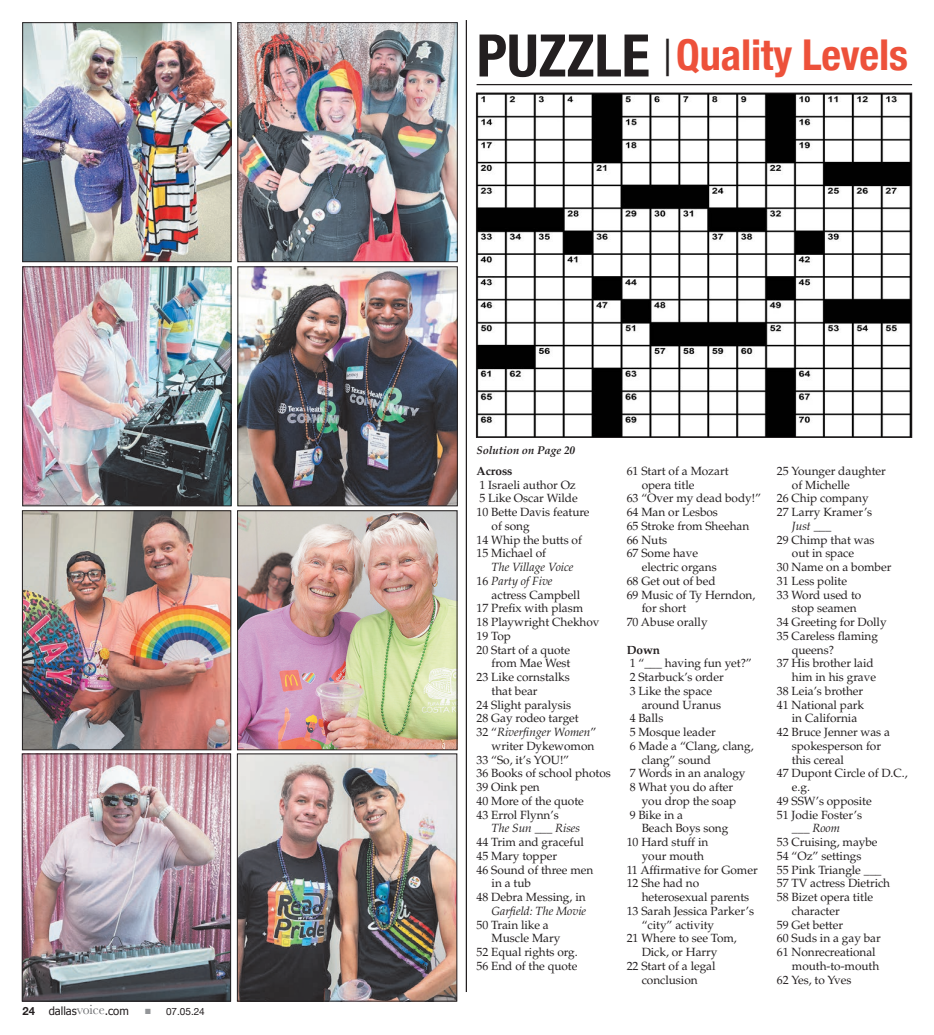
<style>
.page{position:relative;width:934px;height:1035px;background:#fff}
.page>*{position:absolute;margin:0;border:0;box-sizing:border-box;transform-origin:0 0}
.t1{font:700 condensed 58.75px "Helvetica Neue";letter-spacing:-.005em;color:#231f20}
.t2{font:700 condensed 42.5px "Helvetica Neue";letter-spacing:-.005em;color:#ed513a}
.t3{font:11.88px "Palatino LT Std";letter-spacing:-.005em;color:#231f20}
.t4{font:italic 11.88px/13.8px "Palatino LT Std";letter-spacing:-.005em;color:#231f20}
.t5{font:700 11.88px "Palatino LT Std";letter-spacing:-.005em;color:#231f20}
.t6{font:11.25px "Tahoma";letter-spacing:-.005em;color:#231f20}
.t7{font:italic 700 11.25px "Palatino LT Std";letter-spacing:-.005em;color:#231f20}
.t8{font:10px "Helvetica Neue";color:#231f20}
.s1{font-family:"Helvetica Neue";font-weight:700}
.s2{font-family:"Baskerville";font-size:13.75px;color:#6c6d70}
.s3{color:#939598}
.s4{font-weight:400;font-stretch:normal;font-size:37.5px}
.s5{font-style:normal}
</style>
<div class="page">
<img style="left:24px;top:24px;width:205px;height:236px">
<div style="left:22px;top:22px;width:209px;height:240px;border:1px solid #231f20"></div>
<img style="left:240px;top:24px;width:215px;height:236px">
<div style="left:238px;top:22px;width:219px;height:240px;border:1px solid #231f20"></div>
<img style="left:25px;top:269px;width:204px;height:235px">
<div style="left:23px;top:267px;width:208px;height:239px;border:1px solid #231f20"></div>
<img style="left:240px;top:269px;width:215px;height:235px">
<div style="left:238px;top:267px;width:219px;height:239px;border:1px solid #231f20"></div>
<img style="left:24px;top:513px;width:205px;height:235px">
<div style="left:22px;top:511px;width:209px;height:239px;border:1px solid #231f20"></div>
<img style="left:239px;top:513px;width:216px;height:235px">
<div style="left:237px;top:511px;width:220px;height:239px;border:1px solid #231f20"></div>
<img style="left:24px;top:756px;width:205px;height:243px">
<div style="left:22px;top:754px;width:209px;height:247px;border:1px solid #231f20"></div>
<img style="left:239px;top:756px;width:216px;height:243px">
<div style="left:237px;top:754px;width:220px;height:247px;border:1px solid #231f20"></div>
<img style="left:478px;top:95px;width:432px;height:341px">
<div style="left:476px;top:93px;width:436px;height:345px;border:1px solid #231f20"></div>
<hr style="left:476px;top:84px;width:436px;height:1px;background:#231f20">
<hr style="left:466px;top:20px;width:1px;height:972px;background:#231f20">
<p class="t6" style="left:22px;top:1003px;width:108px"><span class="s1">24</span> dallas<span class="s2">voice</span>.com</p>
<p class="t8" style="left:145px;top:1004px;width:61px"><span class="s3">■</span> 07.05.24</p>
<h1 class="t1" style="left:476px;top:7px;width:197px">PUZZLE <span class="s4">|</span></h1>
<h2 class="t2" style="left:676px;top:20px;width:233px">Quality Levels</h2>
<p class="t7" style="left:476px;top:443px;width:100px">Solution on Page 20</p>
<p class="t5" style="left:476px;top:464px;width:37px">Across</p>
<p class="t3" style="left:479px;top:478px;width:98px">1 Israeli author Oz</p>
<p class="t3" style="left:479px;top:491px;width:100px">5 Like Oscar Wilde</p>
<p class="t3" style="left:476px;top:505px;width:115px">10 Bette Davis feature</p>
<p class="t3" style="left:491px;top:519px;width:40px">of song</p>
<p class="t3" style="left:476px;top:533px;width:107px">14 Whip the butts of</p>
<p class="t3" style="left:476px;top:546px;width:71px">15 Michael of</p>
<p class="t4" style="left:476px;top:560px;width:98px;text-indent:15px">The Village Voice<br><span class="s5">16</span> Party of Five</p>
<p class="t3" style="left:491px;top:588px;width:90px">actress Campbell</p>
<p class="t3" style="left:476px;top:601px;width:108px">17 Prefix with plasm</p>
<p class="t3" style="left:476px;top:615px;width:124px">18 Playwright Chekhov</p>
<p class="t3" style="left:476px;top:629px;width:36px">19 Top</p>
<p class="t3" style="left:476px;top:643px;width:95px">20 Start of a quote</p>
<p class="t3" style="left:491px;top:656px;width:80px">from Mae West</p>
<p class="t3" style="left:476px;top:670px;width:95px">23 Like cornstalks</p>
<p class="t3" style="left:491px;top:684px;width:47px">that bear</p>
<p class="t3" style="left:476px;top:698px;width:96px">24 Slight paralysis</p>
<p class="t3" style="left:476px;top:711px;width:104px">28 Gay rodeo target</p>
<p class="t4" style="left:476px;top:725px;width:121px"><span class="s5">32 “</span>Riverfinger Women<span class="s5">”</span></p>
<p class="t3" style="left:491px;top:739px;width:104px">writer Dykewomon</p>
<p class="t3" style="left:476px;top:753px;width:94px">33 “So, it’s YOU!”</p>
<p class="t3" style="left:476px;top:766px;width:136px">36 Books of school photos</p>
<p class="t3" style="left:476px;top:780px;width:65px">39 Oink pen</p>
<p class="t3" style="left:476px;top:794px;width:109px">40 More of the quote</p>
<p class="t3" style="left:476px;top:808px;width:84px">43 Errol Flynn’s</p>
<p class="t4" style="left:491px;top:822px;width:90px">The Sun ___ Rises</p>
<p class="t3" style="left:476px;top:835px;width:109px">44 Trim and graceful</p>
<p class="t3" style="left:476px;top:849px;width:82px">45 Mary topper</p>
<p class="t3" style="left:476px;top:863px;width:118px">46 Sound of three men</p>
<p class="t3" style="left:491px;top:876px;width:41px">in a tub</p>
<p class="t3" style="left:476px;top:890px;width:111px">48 Debra Messing, in</p>
<p class="t4" style="left:491px;top:904px;width:96px">Garfield: The Movie</p>
<p class="t3" style="left:476px;top:918px;width:74px">50 Train like a</p>
<p class="t3" style="left:491px;top:931px;width:70px">Muscle Mary</p>
<p class="t3" style="left:476px;top:945px;width:103px">52 Equal rights org.</p>
<p class="t3" style="left:476px;top:959px;width:102px">56 End of the quote</p>
<p class="t3" style="left:627px;top:464px;width:103px">61 Start of a Mozart</p>
<p class="t3" style="left:642px;top:478px;width:54px">opera title</p>
<p class="t3" style="left:627px;top:491px;width:136px">63 “Over my dead body!”</p>
<p class="t3" style="left:627px;top:505px;width:93px">64 Man or Lesbos</p>
<p class="t3" style="left:627px;top:519px;width:124px">65 Stroke from Sheehan</p>
<p class="t3" style="left:627px;top:533px;width:42px">66 Nuts</p>
<p class="t3" style="left:627px;top:546px;width:73px">67 Some have</p>
<p class="t3" style="left:642px;top:560px;width:76px">electric organs</p>
<p class="t3" style="left:627px;top:574px;width:90px">68 Get out of bed</p>
<p class="t3" style="left:627px;top:588px;width:130px">69 Music of Ty Herndon,</p>
<p class="t3" style="left:642px;top:601px;width:46px">for short</p>
<p class="t3" style="left:627px;top:615px;width:82px">70 Abuse orally</p>
<p class="t5" style="left:627px;top:643px;width:35px">Down</p>
<p class="t3" style="left:630px;top:656px;width:124px">1 “___ having fun yet?”</p>
<p class="t3" style="left:630px;top:670px;width:96px">2 Starbuck’s order</p>
<p class="t3" style="left:630px;top:684px;width:84px">3 Like the space</p>
<p class="t3" style="left:642px;top:698px;width:81px">around Uranus</p>
<p class="t3" style="left:630px;top:711px;width:35px">4 Balls</p>
<p class="t3" style="left:630px;top:725px;width:88px">5 Mosque leader</p>
<p class="t3" style="left:630px;top:739px;width:125px">6 Made a “Clang, clang,</p>
<p class="t3" style="left:642px;top:753px;width:71px">clang” sound</p>
<p class="t3" style="left:630px;top:766px;width:117px">7 Words in an analogy</p>
<p class="t3" style="left:630px;top:780px;width:105px">8 What you do after</p>
<p class="t3" style="left:642px;top:794px;width:96px">you drop the soap</p>
<p class="t3" style="left:630px;top:808px;width:55px">9 Bike in a</p>
<p class="t3" style="left:642px;top:821px;width:88px">Beach Boys song</p>
<p class="t3" style="left:627px;top:835px;width:83px">10 Hard stuff in</p>
<p class="t3" style="left:642px;top:849px;width:64px">your mouth</p>
<p class="t3" style="left:627px;top:863px;width:132px">11 Affirmative for Gomer</p>
<p class="t3" style="left:627px;top:876px;width:74px">12 She had no</p>
<p class="t3" style="left:642px;top:890px;width:109px">heterosexual parents</p>
<p class="t3" style="left:627px;top:904px;width:129px">13 Sarah Jessica Parker’s</p>
<p class="t3" style="left:642px;top:918px;width:74px">“city” activity</p>
<p class="t3" style="left:627px;top:931px;width:112px">21 Where to see Tom,</p>
<p class="t3" style="left:642px;top:945px;width:77px">Dick, or Harry</p>
<p class="t3" style="left:627px;top:959px;width:90px">22 Start of a legal</p>
<p class="t3" style="left:642px;top:973px;width:57px">conclusion</p>
<p class="t3" style="left:777px;top:464px;width:111px">25 Younger daughter</p>
<p class="t3" style="left:792px;top:478px;width:59px">of Michelle</p>
<p class="t3" style="left:777px;top:491px;width:93px">26 Chip company</p>
<p class="t3" style="left:777px;top:505px;width:97px">27 Larry Kramer’s</p>
<p class="t4" style="left:792px;top:519px;width:41px">Just ___</p>
<p class="t3" style="left:777px;top:533px;width:99px">29 Chimp that was</p>
<p class="t3" style="left:792px;top:546px;width:64px">out in space</p>
<p class="t3" style="left:777px;top:560px;width:116px">30 Name on a bomber</p>
<p class="t3" style="left:777px;top:574px;width:72px">31 Less polite</p>
<p class="t3" style="left:777px;top:588px;width:86px">33 Word used to</p>
<p class="t3" style="left:792px;top:601px;width:66px">stop seamen</p>
<p class="t3" style="left:777px;top:615px;width:111px">34 Greeting for Dolly</p>
<p class="t3" style="left:777px;top:629px;width:103px">35 Careless flaming</p>
<p class="t3" style="left:792px;top:643px;width:44px">queens?</p>
<p class="t3" style="left:777px;top:656px;width:98px">37 His brother laid</p>
<p class="t3" style="left:792px;top:670px;width:86px">him in his grave</p>
<p class="t3" style="left:777px;top:684px;width:88px">38 Leia’s brother</p>
<p class="t3" style="left:777px;top:698px;width:89px">41 National park</p>
<p class="t3" style="left:792px;top:711px;width:67px">in California</p>
<p class="t3" style="left:777px;top:725px;width:115px">42 Bruce Jenner was a</p>
<p class="t3" style="left:792px;top:739px;width:91px">spokesperson for</p>
<p class="t3" style="left:792px;top:753px;width:54px">this cereal</p>
<p class="t3" style="left:777px;top:766px;width:132px">47 Dupont Circle of D.C.,</p>
<p class="t3" style="left:792px;top:780px;width:20px">e.g.</p>
<p class="t3" style="left:777px;top:794px;width:96px">49 SSW’s opposite</p>
<p class="t3" style="left:777px;top:808px;width:87px">51 Jodie Foster’s</p>
<p class="t4" style="left:792px;top:822px;width:50px">___ Room</p>
<p class="t3" style="left:777px;top:835px;width:102px">53 Cruising, maybe</p>
<p class="t3" style="left:777px;top:849px;width:86px">54 “Oz” settings</p>
<p class="t3" style="left:777px;top:863px;width:106px">55 Pink Triangle ___</p>
<p class="t3" style="left:777px;top:876px;width:115px">57 TV actress Dietrich</p>
<p class="t3" style="left:777px;top:890px;width:98px">58 Bizet opera title</p>
<p class="t3" style="left:792px;top:904px;width:49px">character</p>
<p class="t3" style="left:777px;top:918px;width:68px">59 Get better</p>
<p class="t3" style="left:777px;top:931px;width:105px">60 Suds in a gay bar</p>
<p class="t3" style="left:777px;top:945px;width:100px">61 Nonrecreational</p>
<p class="t3" style="left:792px;top:959px;width:89px">mouth-to-mouth</p>
<p class="t3" style="left:777px;top:973px;width:76px">62 Yes, to Yves</p>
</div>
